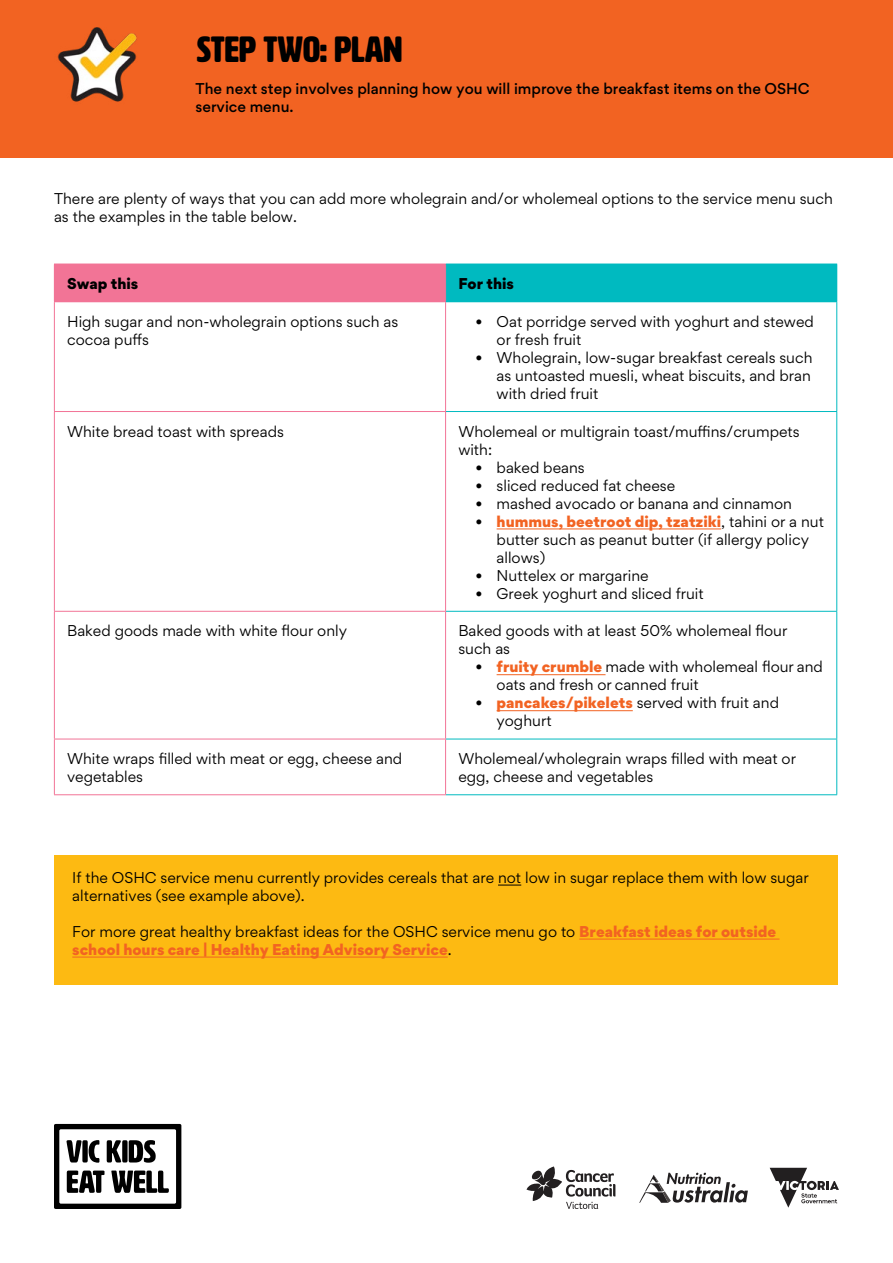
<style>
.page{position:relative;width:893px;height:1263px;background:#fff}
.page>*{position:absolute;margin:0;border:0;box-sizing:border-box;transform-origin:0 0}
.t1{font:36px "HWT Artz";color:#000}
.t2{font:15px/18px "Gordita";color:#000}
.t3{font:900 15px/18px "Gordita";color:#f26322}
.t4{font:500 15px/18px "Gordita";color:#000}
.t5{font:900 15px "Gordita";color:#000}
.s1{font-weight:900;color:#f26322}
.s2{font-weight:400;color:#000}
</style>
<div class="page">
<div style="left:54px;top:855px;width:784px;height:129px;background:#fdba12"></div>
<svg style="left:54px;top:1124px;width:127px;height:85px"></svg>
<svg style="left:526px;top:1166px;width:89px;height:43px"></svg>
<svg style="left:639px;top:1173px;width:109px;height:30px"></svg>
<svg style="left:770px;top:1168px;width:69px;height:40px"></svg>
<div style="left:0;top:0;width:893px;height:157px;background:#f26322"></div>
<img style="left:57px;top:27px;width:80px;height:75px">
<div style="left:54px;top:264px;width:392px;height:38px;background:#f27496"></div>
<div style="left:446px;top:264px;width:391px;height:38px;background:#00bac0"></div>
<hr style="left:836px;top:302px;width:1px;height:109px;background:#00bac0">
<hr style="left:446px;top:411px;width:391px;height:1px;background:#00bac0">
<hr style="left:836px;top:412px;width:1px;height:199px;background:#00bac0">
<hr style="left:446px;top:611px;width:391px;height:1px;background:#00bac0">
<hr style="left:836px;top:612px;width:1px;height:127px;background:#00bac0">
<hr style="left:446px;top:739px;width:391px;height:1px;background:#00bac0">
<hr style="left:836px;top:739px;width:1px;height:55px;background:#00bac0">
<hr style="left:446px;top:794px;width:391px;height:1px;background:#00bac0">
<hr style="left:54px;top:302px;width:1px;height:109px;background:#f27496">
<hr style="left:445px;top:302px;width:1px;height:109px;background:#f27496">
<hr style="left:54px;top:411px;width:392px;height:1px;background:#f27496">
<hr style="left:54px;top:412px;width:1px;height:199px;background:#f27496">
<hr style="left:445px;top:412px;width:1px;height:199px;background:#f27496">
<hr style="left:54px;top:611px;width:392px;height:1px;background:#f27496">
<hr style="left:54px;top:612px;width:1px;height:127px;background:#f27496">
<hr style="left:445px;top:612px;width:1px;height:127px;background:#f27496">
<hr style="left:54px;top:739px;width:392px;height:1px;background:#f27496">
<hr style="left:54px;top:739px;width:1px;height:55px;background:#f27496">
<hr style="left:445px;top:739px;width:1px;height:55px;background:#f27496">
<hr style="left:54px;top:794px;width:392px;height:1px;background:#f27496">
<hr style="left:497px;top:529px;width:224px;height:1px;background:#f26322">
<hr style="left:497px;top:674px;width:108px;height:1px;background:#f26322">
<hr style="left:497px;top:710px;width:136px;height:1px;background:#f26322">
<svg style="left:498px;top:885px;width:23px;height:1px"></svg>
<hr style="left:579px;top:939px;width:200px;height:1px;background:#f26322">
<hr style="left:72px;top:957px;width:376px;height:1px;background:#f26322">
<h1 class="t1" style="left:197px;top:30px;width:207px">STEP TWO: PLAN</h1>
<p class="t4" style="left:196px;top:80px;width:616px">The next step involves planning how you will improve the breakfast items on the OSHC service menu.</p>
<p class="t2" style="left:54px;top:189px;width:780px">There are plenty of ways that you can add more wholegrain and/or wholemeal options to the service menu such as the examples in the table below.</p>
<p class="t5" style="left:67px;top:272px;width:73px">Swap this</p>
<p class="t5" style="left:458px;top:272px;width:57px">For this</p>
<p class="t2" style="left:67px;top:312px;width:333px">High sugar and non-wholegrain options such as cocoa puffs</p>
<p class="t2" style="left:497px;top:312px;width:319px;text-indent:-21px">• Oat porridge served with yoghurt and stewed or fresh fruit</p>
<p class="t2" style="left:497px;top:348px;width:317px;text-align:justify;text-indent:-21px">• Wholegrain, low-sugar breakfast cereals such as untoasted muesli, wheat biscuits, and bran with dried fruit</p>
<p class="t2" style="left:67px;top:422px;width:218px">White bread toast with spreads</p>
<p class="t2" style="left:458px;top:422px;width:343px">Wholemeal or multigrain toast/muffins/crumpets with:</p>
<p class="t2" style="left:475px;top:458px;width:111px">• baked beans</p>
<p class="t2" style="left:475px;top:476px;width:201px">• sliced reduced fat cheese</p>
<p class="t2" style="left:475px;top:494px;width:318px">• mashed avocado or banana and cinnamon</p>
<p class="t2" style="left:497px;top:512px;width:329px;text-indent:-21px">• <span class="s1">hummus, beetroot dip, tzatziki</span>, tahini or a nut butter such as peanut butter (if allergy policy allows)</p>
<p class="t2" style="left:475px;top:566px;width:175px">• Nuttelex or margarine</p>
<p class="t2" style="left:475px;top:584px;width:230px">• Greek yoghurt and sliced fruit</p>
<p class="t2" style="left:67px;top:622px;width:281px">Baked goods made with white flour only</p>
<p class="t2" style="left:458px;top:622px;width:330px">Baked goods with at least 50% wholemeal flour such as</p>
<p class="t2" style="left:497px;top:658px;width:328px;text-indent:-21px">• <span class="s1">fruity crumble</span> made with wholemeal flour and oats and fresh or canned fruit</p>
<p class="t2" style="left:497px;top:694px;width:284px;text-indent:-21px">• <span class="s1">pancakes/pikelets</span> served with fruit and yoghurt</p>
<p class="t2" style="left:67px;top:749px;width:337px">White wraps filled with meat or egg, cheese and vegetables</p>
<p class="t2" style="left:458px;top:749px;width:339px">Wholemeal/wholegrain wraps filled with meat or egg, cheese and vegetables</p>
<p class="t2" style="left:72px;top:868px;width:738px">If the OSHC service menu currently provides cereals that are not low in sugar replace them with low sugar alternatives (see example above).</p>
<p class="t3" style="left:72px;top:922px;width:705px"><span class="s2">For more great healthy breakfast ideas for the OSHC service menu go to</span> Breakfast ideas for outside school hours care | Healthy Eating Advisory Service<span class="s2">.</span></p>
</div>
